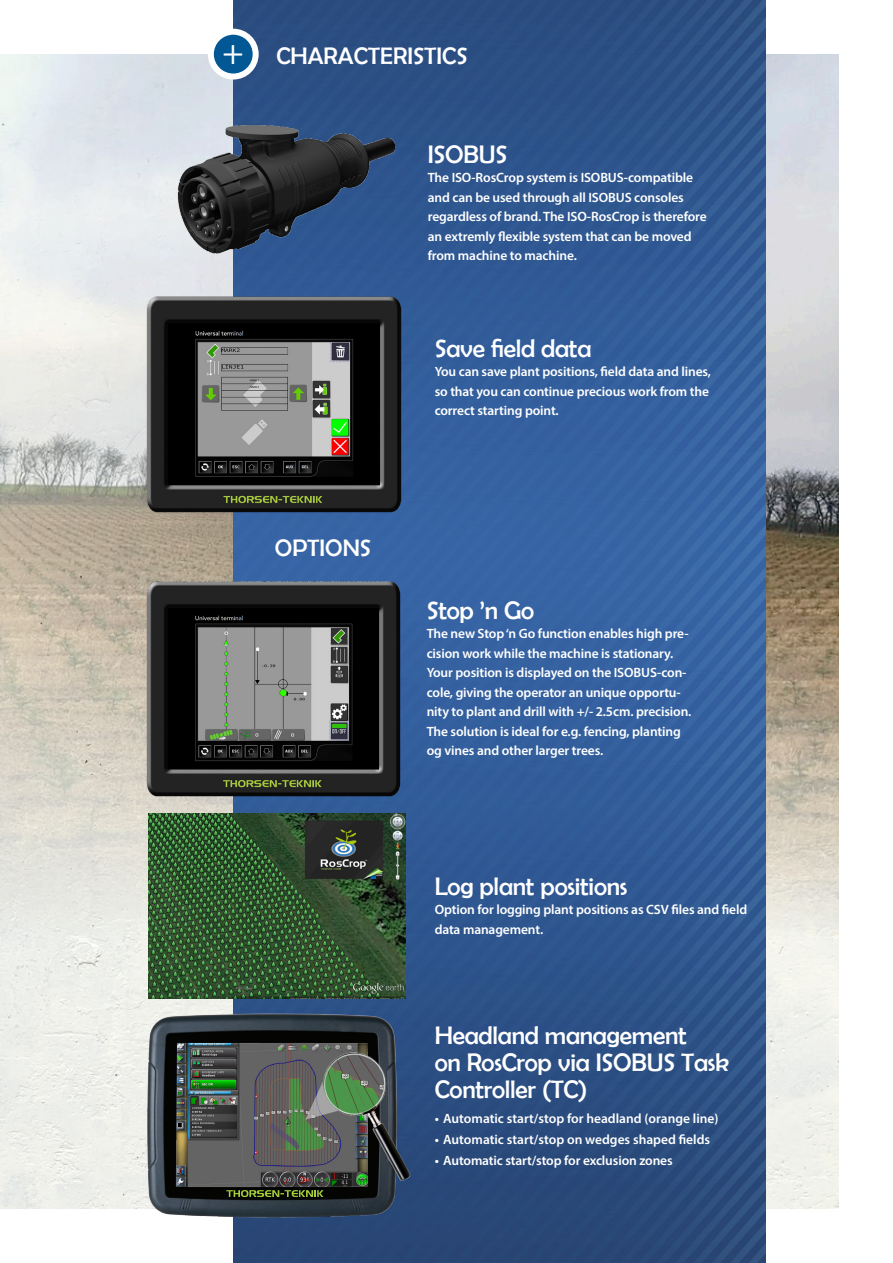
<style>
.page{position:relative;width:893px;height:1263px;background:#fff}
.page>*{position:absolute;margin:0;border:0;box-sizing:border-box;transform-origin:0 0}
.t1{font:35.55px "Myriad Pro";color:#fff}
.t2{font:25.5px/27px "Berlin Sans FB";letter-spacing:-.01em;color:#fff}
.t3{font:24px "Berlin Sans FB";color:#fff}
.t4{font:600 13.5px/19.5px "Myriad Pro";letter-spacing:-.01em;color:#fff}
</style>
<div class="page">
<div style="left:0;top:937px;width:839px;height:272px;background:#eff0eb"></div>
<img style="left:0;top:54px;width:839px;height:883px">
<img style="left:233px;top:0;width:533px;height:1263px">
<div style="left:211px;top:32px;width:45px;height:45px;background:#015895;border-radius:50%"></div>
<div style="left:208px;top:29px;width:51px;height:51px;border:6px solid #fff;border-radius:50%"></div>
<img style="left:140px;top:1012px;width:263px;height:208px">
<img style="left:277px;top:1052px;width:134px;height:129px">
<img style="left:148px;top:819px;width:257px;height:179px">
<img style="left:103px;top:85px;width:324px;height:221px">
<img style="left:144px;top:275px;width:261px;height:261px">
<img style="left:144px;top:559px;width:261px;height:260px">
<svg style="left:226px;top:1190px;width:98px;height:7px"></svg>
<p class="t1" style="left:222px;top:30px;width:23px">+</p>
<p class="t3" style="left:276px;top:43px;width:193px">CHARACTERISTICS</p>
<p class="t2" style="left:428px;top:141px;width:81px">ISOBUS</p>
<p class="t4" style="left:428px;top:168px;width:280px">The ISO-RosCrop system is ISOBUS-compatible and can be used through all ISOBUS consoles regardless of brand. The ISO-RosCrop is therefore an extremly flexible system that can be moved from machine to machine.</p>
<p class="t2" style="left:435px;top:335px;width:158px">Save field data</p>
<p class="t4" style="left:435px;top:362px;width:278px">You can save plant positions, field data and lines, so that you can continue precious work from the correct starting point.</p>
<p class="t3" style="left:275px;top:534px;width:98px">OPTIONS</p>
<p class="t2" style="left:427px;top:596px;width:109px">Stop ’n Go</p>
<p class="t4" style="left:427px;top:624px;width:266px">The new Stop ‘n Go function enables high pre&shy;cision work while the machine is stationary.<br>Your position is displayed on the ISOBUS-con&shy;cole, giving the operator an unique opportu&shy;nity to plant and drill with +/- 2.5cm. precision.<br>The solution is ideal for e.g. fencing, planting og vines and other larger trees.</p>
<p class="t2" style="left:435px;top:872px;width:194px">Log plant positions</p>
<p class="t4" style="left:435px;top:899px;width:314px">Option for logging plant positions as CSV files and field data management.</p>
<p class="t2" style="left:435px;top:1021px;width:254px">Headland management</p>
<p class="t2" style="left:435px;top:1048px;width:296px">on RosCrop via ISOBUS Task<br>Controller (TC)</p>
<p class="t4" style="left:435px;top:1108px;width:285px">• Automatic start/stop for headland (orange line)</p>
<p class="t4" style="left:435px;top:1129px;width:277px">• Automatic start/stop on wedges shaped fields</p>
<p class="t4" style="left:435px;top:1150px;width:240px">• Automatic start/stop for exclusion zones</p>
</div>
